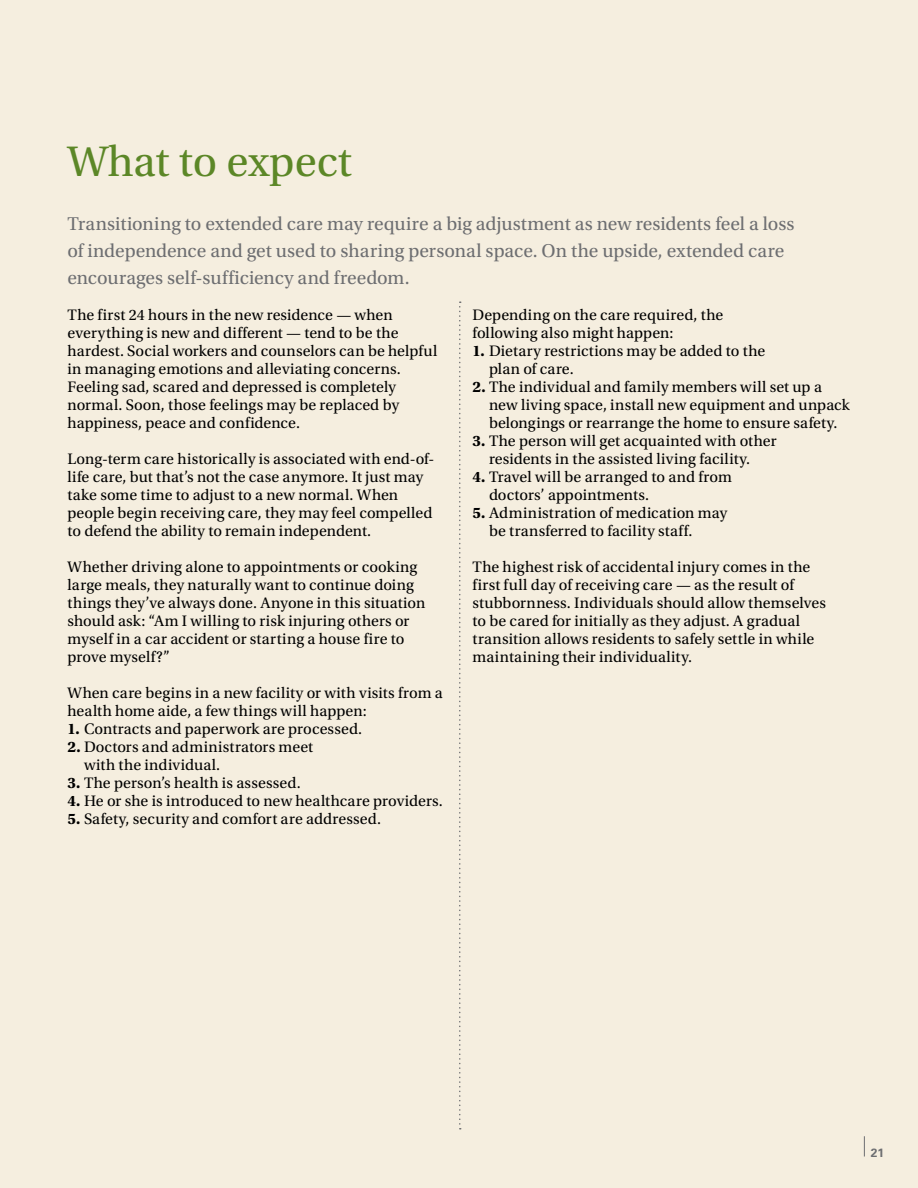
<style>
.page{position:relative;width:918px;height:1188px;background:#f5eedf}
.page>*{position:absolute;margin:0;border:0;box-sizing:border-box;transform-origin:0 0}
.t1{font:45px "Utopia Std";color:#5c8727}
.t2{font:19.5px/27px "Utopia Std";color:#6d6e71}
.t3{font:15.9px/18px "Utopia Std";letter-spacing:.01em;color:#000}
.t4{font:700 12px "Univers LT Std";color:#6d6e71}
.s1{font-weight:700}
</style>
<div class="page">
<svg style="left:864px;top:1136px;width:1px;height:20px"></svg>
<svg style="left:459px;top:302px;width:2px;height:828px"></svg>
<h1 class="t1" style="left:68px;top:137px;width:286px">What to expect</h1>
<p class="t2" style="left:68px;top:210px;width:728px">Transitioning to extended care may require a big adjustment as new residents feel a loss of independence and get used to sharing personal space. On the upside, extended care encourages self-sufficiency and freedom.</p>
<p class="t3" style="left:68px;top:306px;width:371px">The first 24 hours in the new residence — when everything is new and different — tend to be the hardest. Social workers and counselors can be helpful in managing emotions and alleviating concerns.<br>Feeling sad, scared and depressed is completely normal. Soon, those feelings may be replaced by happiness, peace and confidence.</p>
<p class="t3" style="left:68px;top:450px;width:368px">Long-term care historically is associated with end-of&shy;life care, but that’s not the case anymore. It just may take some time to adjust to a new normal. When people begin receiving care, they may feel compelled to defend the ability to remain independent.</p>
<p class="t3" style="left:68px;top:558px;width:359px">Whether driving alone to appointments or cooking large meals, they naturally want to continue doing things they’ve always done. Anyone in this situation should ask: “Am I willing to risk injuring others or myself in a car accident or starting a house fire to prove myself?”</p>
<p class="t3" style="left:68px;top:684px;width:377px">When care begins in a new facility or with visits from a health home aide, a few things will happen:</p>
<p class="t3" style="left:68px;top:720px;width:296px"><span class="s1">1.</span> Contracts and paperwork are processed.</p>
<p class="t3" style="left:84px;top:738px;width:231px;text-indent:-17px"><span class="s1">2.</span> Doctors and administrators meet with the individual.</p>
<p class="t3" style="left:68px;top:774px;width:235px"><span class="s1">3.</span> The person’s health is assessed.</p>
<p class="t3" style="left:68px;top:792px;width:377px"><span class="s1">4.</span> He or she is introduced to new healthcare providers.</p>
<p class="t3" style="left:68px;top:810px;width:315px"><span class="s1">5.</span> Safety, security and comfort are addressed.</p>
<p class="t3" style="left:472px;top:306px;width:252px">Depending on the care required, the following also might happen:</p>
<p class="t3" style="left:489px;top:342px;width:278px;text-indent:-17px"><span class="s1">1.</span> Dietary restrictions may be added to the plan of care.</p>
<p class="t3" style="left:489px;top:378px;width:362px;text-indent:-17px"><span class="s1">2.</span> The individual and family members will set up a new living space, install new equipment and unpack belongings or rearrange the home to ensure safety.</p>
<p class="t3" style="left:489px;top:432px;width:289px;text-indent:-17px"><span class="s1">3.</span> The person will get acquainted with other residents in the assisted living facility.</p>
<p class="t3" style="left:489px;top:468px;width:244px;text-indent:-17px"><span class="s1">4.</span> Travel will be arranged to and from doctors’ appointments.</p>
<p class="t3" style="left:489px;top:504px;width:240px;text-indent:-17px"><span class="s1">5.</span> Administration of medication may be transferred to facility staff.</p>
<p class="t3" style="left:472px;top:558px;width:355px">The highest risk of accidental injury comes in the first full day of receiving care — as the result of stubbornness. Individuals should allow themselves to be cared for initially as they adjust. A gradual transition allows residents to safely settle in while maintaining their individuality.</p>
<p class="t4" style="left:871px;top:1145px;width:15px">21</p>
</div>
